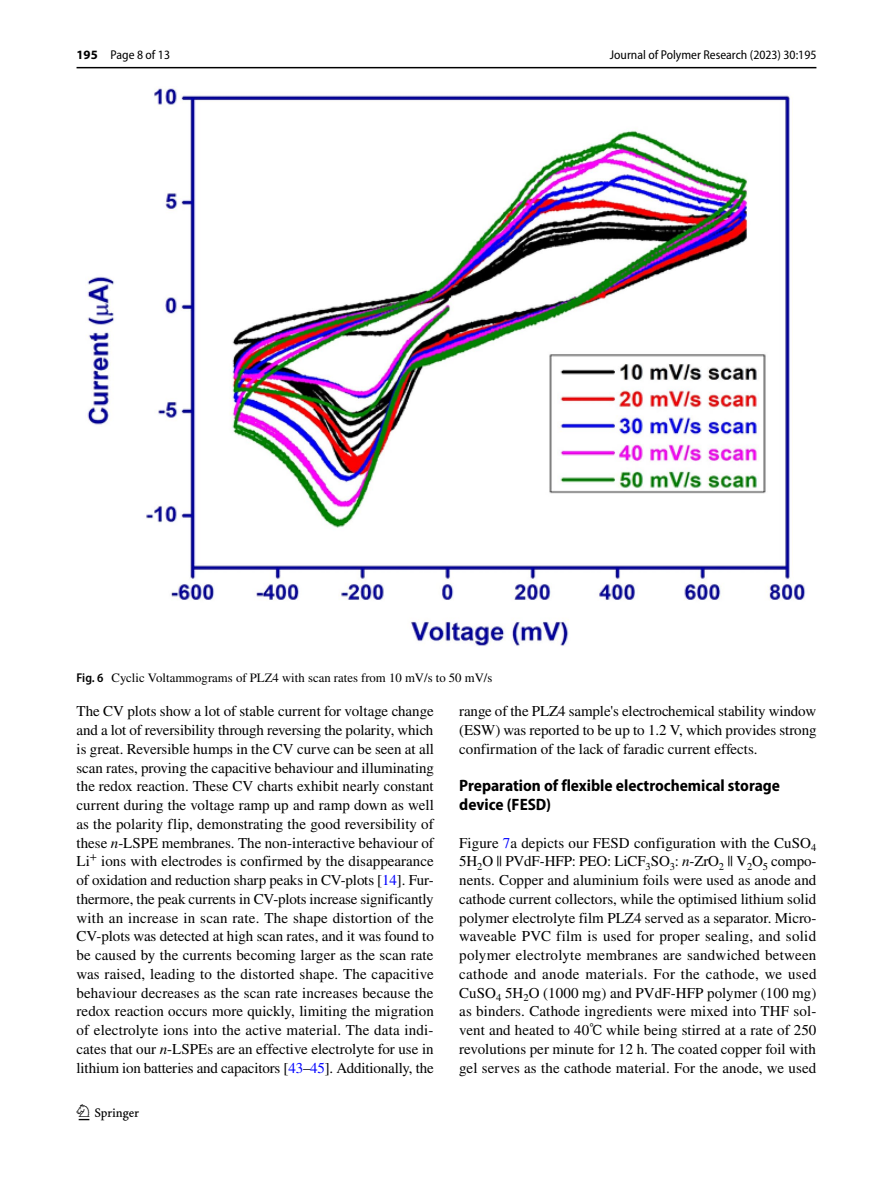
<style>
.page{position:relative;width:893px;height:1187px;background:#fff}
.page>*{position:absolute;margin:0;border:0;box-sizing:border-box;transform-origin:0 0}
.t1{font:22.5px "Springnew Regular 2";color:#000}
.t2{font:700 semi-condensed 16.5px/18.8px "Myriad Pro";color:#000}
.t3{font:15px/18.8px "STIX";color:#000;text-align:justify}
.t4{font:12.75px "STIX";color:#000}
.t5{font:semi-condensed 12.75px "Myriad Pro";color:#000}
.s1{font-weight:700;font-stretch:normal}
.s2{font-family:"Myriad Pro";font-weight:600;font-stretch:semi-condensed}
.s3{font-style:italic}
.s4{color:#00f}
.s5{font-family:"Code 2000"}
</style>
<div class="page">
<hr style="left:77px;top:67px;width:739px;height:1px;background:#000">
<img style="left:85px;top:88px;width:721px;height:558px">
<p class="t5" style="left:77px;top:48px;width:95px"><span class="s1">195</span> Page 8 of 13</p>
<p class="t5" style="left:610px;top:48px;width:208px">Journal of Polymer Research (2023) 30:195</p>
<p class="t4" style="left:77px;top:669px;width:417px"><span class="s2">Fig. 6</span> Cyclic Voltammograms of PLZ4 with scan rates from 10 mV/s to 50 mV/s</p>
<p class="t3" style="left:77px;top:702px;width:359px">The CV plots show a lot of stable current for voltage change and a lot of reversibility through reversing the polarity, which is great. Reversible humps in the CV curve can be seen at all scan rates, proving the capacitive behaviour and illuminating the redox reaction. These CV charts exhibit nearly constant current during the voltage ramp up and ramp down as well as the polarity flip, demonstrating the good reversibility of these <span class="s3">n</span>-LSPE membranes. The non-interactive behaviour of Li<sup>+</sup> ions with electrodes is confirmed by the disappearance of oxidation and reduction sharp peaks in CV-plots [<span class="s4">14</span>]. Fur&shy;thermore, the peak currents in CV-plots increase significantly with an increase in scan rate. The shape distortion of the CV-plots was detected at high scan rates, and it was found to be caused by the currents becoming larger as the scan rate was raised, leading to the distorted shape. The capacitive behaviour decreases as the scan rate increases because the redox reaction occurs more quickly, limiting the migration of electrolyte ions into the active material. The data indi&shy;cates that our <span class="s3">n</span>-LSPEs are an effective electrolyte for use in lithium ion batteries and capacitors [<span class="s4">43</span>–<span class="s4">45</span>]. Additionally, the</p>
<p class="t3" style="left:459px;top:702px;width:359px">range of the PLZ4 sample's electrochemical stability window (ESW) was reported to be up to 1.2 V, which provides strong confirmation of the lack of faradic current effects.</p>
<p class="t2" style="left:459px;top:776px;width:322px">Preparation of flexible electrochemical storage device (FESD)</p>
<p class="t3" style="left:459px;top:834px;width:359px">Figure <span class="s4">7</span>a depicts our FESD configuration with the CuSO<sub>4<br></sub>5H<sub>2</sub>O || PVdF-HFP: PEO: LiCF<sub>3</sub>SO<sub>3</sub>: <span class="s3">n</span>-ZrO<sub>2</sub> || V<sub>2</sub>O<sub>5</sub> compo&shy;nents. Copper and aluminium foils were used as anode and cathode current collectors, while the optimised lithium solid polymer electrolyte film PLZ4 served as a separator. Micro&shy;waveable PVC film is used for proper sealing, and solid polymer electrolyte membranes are sandwiched between cathode and anode materials. For the cathode, we used CuSO<sub>4</sub> 5H<sub>2</sub>O (1000 mg) and PVdF-HFP polymer (100 mg) as binders. Cathode ingredients were mixed into THF sol&shy;vent and heated to 40<span class="s5">℃</span> while being stirred at a rate of 250 revolutions per minute for 12 h. The coated copper foil with gel serves as the cathode material. For the anode, we used</p>
<h1 class="t1" style="left:79px;top:1104px;width:62px">1 3</h1>
</div>
